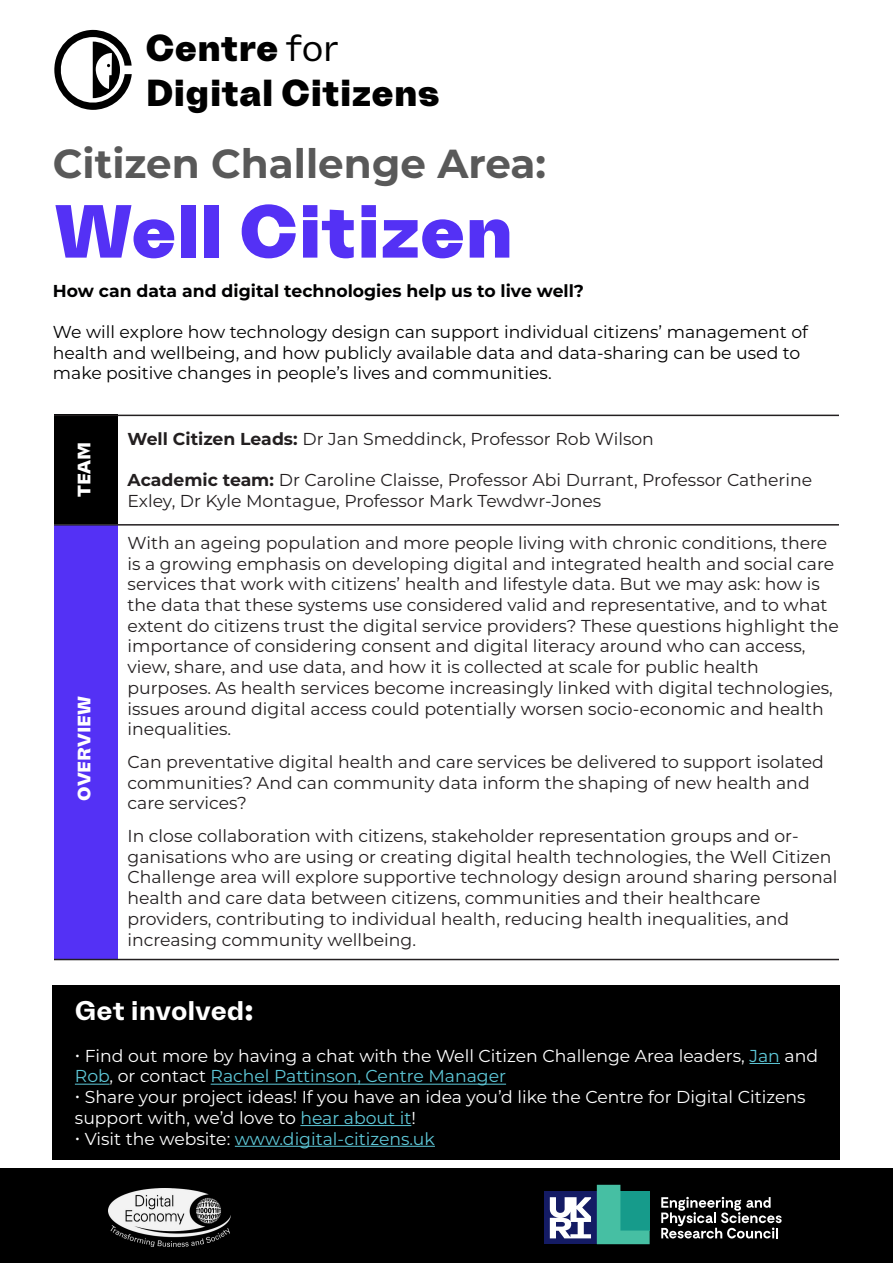
<style>
.page{position:relative;width:893px;height:1263px;background:#fff}
.page>*{position:absolute;margin:0;border:0;box-sizing:border-box;transform-origin:0 0}
.t1{font:800 75px "Freizeit";letter-spacing:-.01em;color:#5431f5}
.t2{font:700 40.5px "Montserrat";color:#595959}
.t3{font:800 37.65px/45.2px "Freizeit Trial";color:#000}
.t4{font:700 27px "Freizeit Trial";color:#fff}
.t5{font:800 18px "Freizeit Trial";color:#fff}
.t6{font:17.25px/20.7px "Montserrat";color:#231f20}
.t7{font:17.25px/20.7px "Montserrat";color:#fff}
.t8{font:17.25px/20.7px "Montserrat";color:#000001}
.t9{font:700 17.25px "Montserrat";color:#000001}
.t10{font:17.25px "Montserrat";color:#5ec8d8}
.s1{font-weight:400}
.s2{font-weight:700}
.s3{font-family:"Futura"}
.s4{color:#5ec8d8}
.s5{color:#fff}
</style>
<div class="page">
<div style="left:53px;top:986px;width:787px;height:174px;background:#000"></div>
<div style="left:54px;top:526px;width:64px;height:433px;background:#5431f5"></div>
<div style="left:54px;top:415px;width:64px;height:109px;background:#000"></div>
<hr style="left:54px;top:959px;width:785px;height:1px;background:#231f20">
<hr style="left:54px;top:524px;width:785px;height:2px;background:#231f20">
<hr style="left:54px;top:415px;width:785px;height:1px;background:#231f20">
<svg style="left:54px;top:30px;width:78px;height:80px"></svg>
<hr style="left:749px;top:1063px;width:31px;height:1px;background:#5ec8d8">
<hr style="left:75px;top:1084px;width:35px;height:1px;background:#5ec8d8">
<hr style="left:211px;top:1084px;width:295px;height:1px;background:#5ec8d8">
<hr style="left:300px;top:1125px;width:111px;height:1px;background:#5ec8d8">
<hr style="left:235px;top:1146px;width:200px;height:1px;background:#5ec8d8">
<div style="left:0;top:1168px;width:893px;height:95px;background:#000"></div>
<img style="left:108px;top:1188px;width:123px;height:58px">
<svg style="left:661px;top:1197px;width:121px;height:41px"></svg>
<div style="left:544px;top:1191px;width:53px;height:53px;background:#141b64"></div>
<svg style="left:550px;top:1197px;width:41px;height:41px"></svg>
<svg style="left:597px;top:1185px;width:53px;height:59px;background:#2fa690"></svg>
<p class="t3" style="left:146px;top:28px;width:296px">Centre <span class="s1">for<br></span>Digital Citizens</p>
<p class="t2" style="left:53px;top:135px;width:495px">Citizen Challenge Area:</p>
<p class="t1" style="left:54px;top:187px;width:461px">Well Citizen</p>
<p class="t9" style="left:53px;top:278px;width:533px">How can data and digital technologies help us to live well?</p>
<p class="t8" style="left:53px;top:321px;width:757px">We will explore how technology design can support individual citizens’ management of health and wellbeing, and how publicly available data and data-sharing can be used to make positive changes in people’s lives and communities.</p>
<p class="t5" style="left:78px;top:497px;width:57px;rotate:-90deg">TEAM</p>
<p class="t5" style="left:78px;top:801px;width:106px;rotate:-90deg">OVERVIEW</p>
<p class="t6" style="left:128px;top:428px;width:528px"><span class="s2">Well Citizen Leads:</span> Dr Jan Smeddinck, Professor Rob Wilson</p>
<p class="t6" style="left:128px;top:469px;width:686px"><span class="s2">Academic team:</span> Dr Caroline Claisse, Professor Abi Durrant, Professor Catherine<br>Exley, Dr Kyle Montague, Professor Mark Tewdwr-Jones</p>
<p class="t6" style="left:128px;top:532px;width:713px">With an ageing population and more people living with chronic conditions, there is a growing emphasis on developing digital and integrated health and social care services that work with citizens’ health and lifestyle data. But we may ask: how is the data that these systems use considered valid and representative, and to what extent do citizens trust the digital service providers? These questions highlight the importance of considering consent and digital literacy around who can access, view, share, and use data, and how it is collected at scale for public health</p>
<p class="t6" style="left:128px;top:677px;width:707px">purposes. As health services become increasingly linked with digital technologies, issues around digital access could potentially worsen socio-economic and health inequalities.</p>
<p class="t6" style="left:128px;top:751px;width:698px">Can preventative digital health and care services be delivered to support isolated communities? And can community data inform the shaping of new health and care services?</p>
<p class="t6" style="left:128px;top:825px;width:711px">In close collaboration with citizens, stakeholder representation groups and or&shy;ganisations who are using or creating digital health technologies, the Well Citizen Challenge area will explore supportive technology design around sharing personal health and care data between citizens, communities and their healthcare</p>
<p class="t6" style="left:128px;top:908px;width:663px">providers, contributing to individual health, reducing health inequalities, and</p>
<p class="t6" style="left:128px;top:928px;width:290px">increasing community wellbeing.</p>
<p class="t4" style="left:75px;top:1001px;width:180px">Get involved<span class="s3">:</span></p>
<p class="t7" style="left:75px;top:1045px;width:745px">• Find out more by having a chat with the Well Citizen Challenge Area leaders, <span class="s4">Jan</span> and<br><span class="s4">Rob</span>, or contact <span class="s4">Rachel Pattinson, Centre Manager</span></p>
<p class="t7" style="left:75px;top:1086px;width:732px">• Share your project ideas! If you have an idea you’d like the Centre for Digital Citizens support with, we’d love to <span class="s4">hear about it</span>!</p>
<p class="t10" style="left:75px;top:1126px;width:362px"><span class="s5">• Visit the website:</span> www.digital-citizens.uk</p>
</div>
